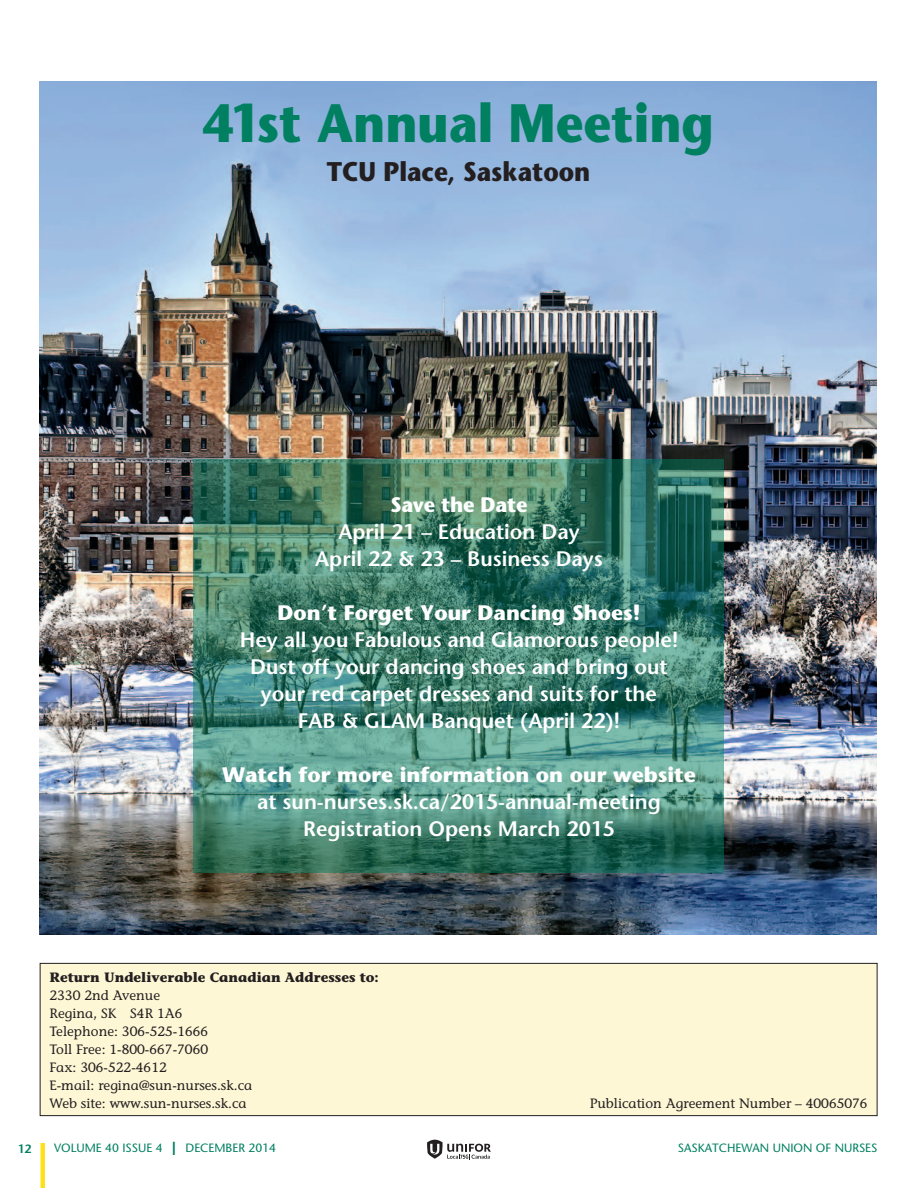
<style>
.page{position:relative;width:918px;height:1188px;background:#fff}
.page>*{position:absolute;margin:0;border:0;box-sizing:border-box;transform-origin:0 0}
.t1{font:700 54px "Stone Sans";color:#008061;scale:.9 1}
.t2{font:700 27px "Stone Sans";color:#231f20;scale:.9 1}
.t3{font:600 21px/27px "Stone Sans";color:#fff;text-align:center}
.t4{font:700 21px "Stone Sans";color:#fff}
.t5{font:700 21px "Stone Sans";color:#fff;scale:.95 1}
.t6{font:13.5px/18px "Stone Informal";color:#231f20}
.t7{font:700 13.5px "Stone Informal";color:#231f20}
.t8{font:12px "Stone Sans";color:#008061}
.t9{font:600 12px "Stone Sans";color:#008061}
.s1{font-weight:700;font-size:18px}
</style>
<div class="page">
<div style="left:40px;top:1143px;width:5px;height:45px;background:#ffdf1b"></div>
<img style="left:40px;top:81px;width:837px;height:853px">
<svg style="left:194px;top:459px;width:530px;height:414px;background:#438070"></svg>
<div style="left:40px;top:963px;width:837px;height:153px;background:#fef7d6"></div>
<div style="left:40px;top:963px;width:838px;height:153px;border:1px solid #231f20"></div>
<svg style="left:427px;top:1140px;width:64px;height:19px"></svg>
<h1 class="t1" style="left:203px;top:89px;width:569px">41st Annual Meeting</h1>
<p class="t2" style="left:327px;top:155px;width:294px">TCU Place, Saskatoon</p>
<p class="t5" style="left:390px;top:492px;width:146px">Save the Date</p>
<p class="t3" style="left:315px;top:518px;width:289px">April 21 – Education Day<br>April 22 &amp; 23 – Business Days</p>
<p class="t4" style="left:277px;top:600px;width:365px">Don’t Forget Your Dancing Shoes!</p>
<p class="t3" style="left:240px;top:626px;width:440px">Hey all you Fabulous and Glamorous people!<br>Dust off your dancing shoes and bring out your red carpet dresses and suits for the FAB &amp; GLAM Banquet (April 22)!</p>
<p class="t4" style="left:222px;top:762px;width:475px">Watch for more information on our website</p>
<p class="t3" style="left:257px;top:788px;width:405px">at sun-nurses.sk.ca/2015-annual-meeting<br>Registration Opens March 2015</p>
<p class="t7" style="left:50px;top:968px;width:331px">Return Undeliverable Canadian Addresses to:</p>
<p class="t6" style="left:50px;top:986px;width:204px">2330 2nd Avenue<br>Regina, SK S4R 1A6<br>Telephone: 306-525-1666<br>Toll Free: 1-800-667-7060<br>Fax: 306-522-4612<br>E-mail: regina@sun-nurses.sk.ca<br>Web site: www.sun-nurses.sk.ca</p>
<p class="t6" style="left:590px;top:1094px;width:280px">Publication Agreement Number – 40065076</p>
<p class="t9" style="left:18px;top:1141px;width:15px">12</p>
<p class="t8" style="left:54px;top:1141px;width:224px">VOLUME 40 ISSUE 4 <span class="s1">|</span> DECEMBER 2014</p>
<p class="t8" style="left:678px;top:1141px;width:201px">SASKATCHEWAN UNION OF NURSES</p>
</div>
